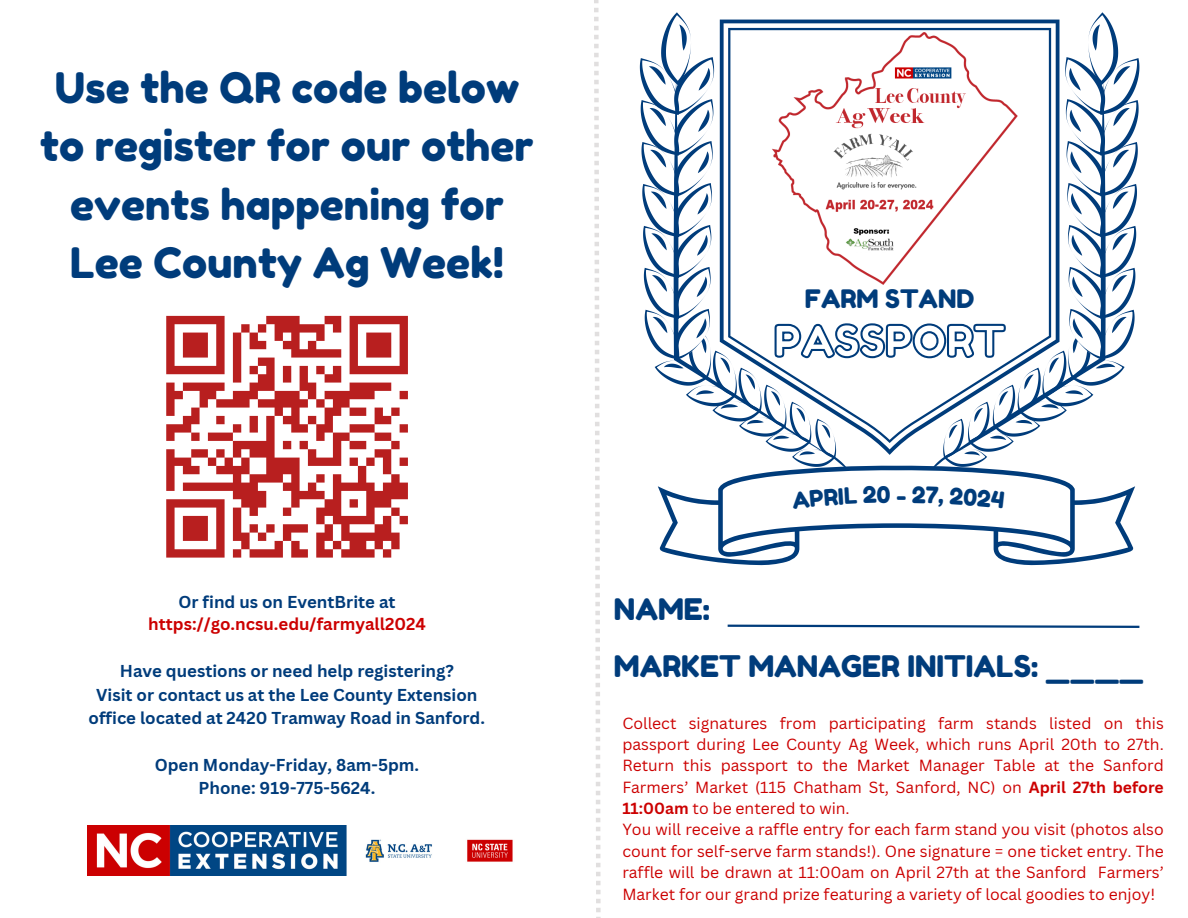
<style>
.page{position:relative;width:1188px;height:918px;background:#fff}
.page>*{position:absolute;margin:0;border:0;box-sizing:border-box;transform-origin:0 0}
.t1{font:42px/58.5px "Fredoka One";color:#003c7b;text-align:center}
.t2{font:29.7px "Fredoka One";color:#003c7b}
.t3{font:25.5px "Fredoka One";color:#003c7b}
.t4{font:22.8px "Fredoka One";color:#003c7b}
.t5{font:700 16.8px/23.4px "Canva Sans";color:#003c7b;text-align:center}
.t6{font:700 16.8px "Canva Sans";color:#cc0001}
.t7{font:15.75px/21.3px "Canva Sans";color:#cc0001}
.s1{font-weight:700}
</style>
<div class="page">
<svg style="left:594px;top:0;width:7px;height:918px"></svg>
<svg style="left:658px;top:470px;width:477px;height:95px"></svg>
<svg style="left:727px;top:624px;width:413px;height:4px"></svg>
<img style="left:88px;top:825px;width:425px;height:51px">
<svg style="left:640px;top:12px;width:499px;height:458px"></svg>
<svg style="left:166px;top:315px;width:242px;height:243px"></svg>
<svg style="left:792px;top:487px;width:65px;height:22px"></svg>
<svg style="left:863px;top:485px;width:27px;height:18px"></svg>
<svg style="left:912px;top:486px;width:31px;height:21px"></svg>
<svg style="left:950px;top:487px;width:54px;height:22px"></svg>
<h1 class="t1" style="left:40px;top:58px;width:495px">Use the QR code below to register for our other events happening for<br>Lee County Ag Week!</h1>
<p class="t5" style="left:179px;top:590px;width:218px">Or find us on EventBrite at</p>
<p class="t6" style="left:148px;top:612px;width:279px">https://go.ncsu.edu/farmyall2024</p>
<p class="t5" style="left:89px;top:659px;width:398px">Have questions or need help registering?<br>Visit or contact us at the Lee County Extension office located at 2420 Tramway Road in Sanford.</p>
<p class="t5" style="left:155px;top:753px;width:266px">Open Monday-Friday, 8am-5pm.<br>Phone: 919-775-5624.</p>
<h3 class="t3" style="left:805px;top:283px;width:171px">FARM STAND</h3>
<h2 class="t2" style="left:614px;top:591px;width:97px">NAME:</h2>
<h3 class="t4" style="left:896px;top:480px;width:11px">-</h3>
<h2 class="t2" style="left:614px;top:648px;width:531px">MARKET MANAGER INITIALS: ____</h2>
<p class="t7" style="left:622px;top:712px;width:543px">Collect signatures from participating farm stands listed on this passport during Lee County Ag Week, which runs April 20th to 27th.<br>Return this passport to the Market Manager Table at the Sanford Farmers’ Market (115 Chatham St, Sanford, NC) on <span class="s1">April 27th before 11:00am</span> to be entered to win.<br>You will receive a raffle entry for each farm stand you visit (photos also count for self-serve farm stands!). One signature = one ticket entry. The raffle will be drawn at 11:00am on April 27th at the Sanford Farmers’ Market for our grand prize featuring a variety of local goodies to enjoy!</p>
</div>
